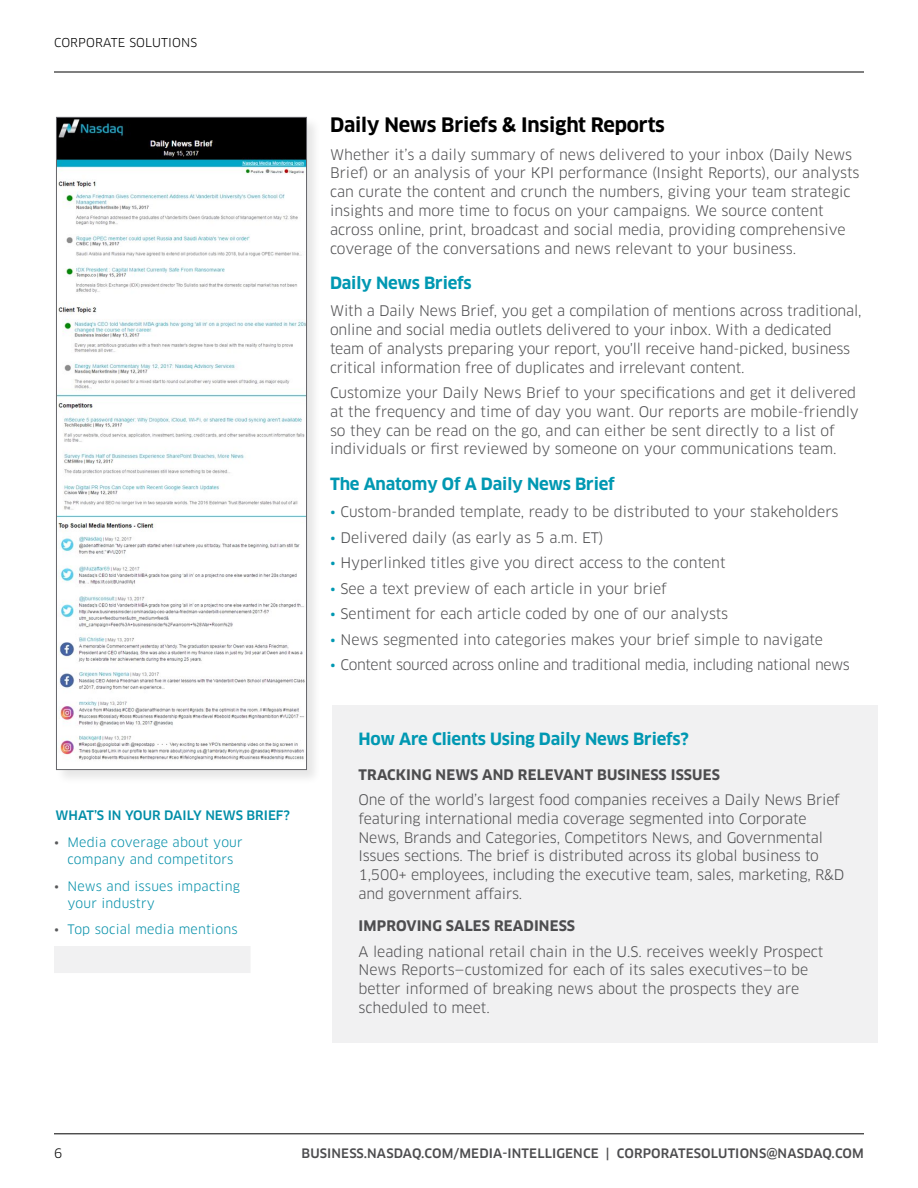
<style>
.page{position:relative;width:918px;height:1188px;background:#fff}
.page>*{position:absolute;margin:0;border:0;box-sizing:border-box;transform-origin:0 0}
.t1{font:700 19.5px "Clan Pro";letter-spacing:-.01em;color:#000}
.t2{font:700 16.5px "Clan Pro";letter-spacing:-.01em;color:#0098b2}
.t3{font:14.25px/18.8px "Clan Pro";letter-spacing:-.01em;color:#4d4d4f}
.t4{font:700 14.25px "Clan Pro";letter-spacing:.01em;color:#4d4d4f}
.t5{font:12.75px/17.2px "Clan Pro";letter-spacing:.015em;color:#008ea8;text-align:center}
.t6{font:500 12.75px "Clan Pro";letter-spacing:.01em;color:#4d4d4f}
.t7{font:500 12.75px "Clan Pro";color:#008ea8}
.t8{font:12.75px "Clan Pro";color:#000}
.t9{font:12px "Clan Pro";letter-spacing:.01em;color:#000}
.s1{color:#58595b}
.s2{color:#0098b2}
</style>
<div class="page">
<hr style="left:54px;top:1134px;width:810px;height:1px;background:#000">
<hr style="left:54px;top:72px;width:810px;height:1px;background:#000">
<div style="left:332px;top:705px;width:546px;height:338px;background:#f1f1f2"></div>
<div style="left:55px;top:116px;width:267px;height:669px;background:#000;opacity:.1"></div>
<img style="left:58px;top:119px;width:247px;height:649px">
<div style="left:56px;top:117px;width:251px;height:653px;border:1px solid #65656a"></div>
<div style="left:54px;top:946px;width:197px;height:27px;background:#f1f1f2"></div>
<p class="t9" style="left:54px;top:35px;width:145px">CORPORATE SOLUTIONS</p>
<p class="t7" style="left:56px;top:808px;width:236px">WHAT’S IN YOUR DAILY NEWS BRIEF?</p>
<p class="t5" style="left:54px;top:834px;width:190px"><span class="s1">•</span> Media coverage about your company and competitors</p>
<p class="t5" style="left:68px;top:877px;width:174px;text-align:left;text-indent:-14px"><span class="s1">•</span> News and issues impacting your industry</p>
<p class="t5" style="left:54px;top:921px;width:185px"><span class="s1">•</span> Top social media mentions</p>
<h1 class="t1" style="left:330px;top:113px;width:336px">Daily News Briefs &amp; Insight Reports</h1>
<p class="t3" style="left:330px;top:145px;width:531px">Whether it’s a daily summary of news delivered to your inbox (Daily News Brief) or an analysis of your KPI performance (Insight Reports), our analysts can curate the content and crunch the numbers, giving your team strategic insights and more time to focus on your campaigns. We source content across online, print, broadcast and social media, providing comprehensive coverage of the conversations and news relevant to your business.</p>
<p class="t2" style="left:330px;top:273px;width:143px">Daily News Briefs</p>
<p class="t3" style="left:330px;top:302px;width:533px">With a Daily News Brief, you get a compilation of mentions across traditional, online and social media outlets delivered to your inbox. With a dedicated team of analysts preparing your report, you'll receive hand-picked, business critical information free of duplicates and irrelevant content.</p>
<p class="t3" style="left:330px;top:384px;width:530px">Customize your Daily News Brief to your specifications and get it delivered at the frequency and time of day you want. Our reports are mobile-friendly so they can be read on the go, and can either be sent directly to a list of individuals or first reviewed by someone on your communications team.</p>
<p class="t2" style="left:330px;top:474px;width:286px">The Anatomy Of A Daily News Brief</p>
<p class="t3" style="left:330px;top:503px;width:510px"><span class="s2">•</span> Custom-branded template, ready to be distributed to your stakeholders</p>
<p class="t3" style="left:330px;top:528px;width:275px"><span class="s2">•</span> Delivered daily (as early as 5 a.m. ET)</p>
<p class="t3" style="left:330px;top:554px;width:397px"><span class="s2">•</span> Hyperlinked titles give you direct access to the content</p>
<p class="t3" style="left:330px;top:579px;width:338px"><span class="s2">•</span> See a text preview of each article in your brief</p>
<p class="t3" style="left:330px;top:605px;width:400px"><span class="s2">•</span> Sentiment for each article coded by one of our analysts</p>
<p class="t3" style="left:330px;top:630px;width:495px"><span class="s2">•</span> News segmented into categories makes your brief simple to navigate</p>
<p class="t3" style="left:330px;top:656px;width:521px"><span class="s2">•</span> Content sourced across online and traditional media, including national news</p>
<p class="t2" style="left:358px;top:730px;width:332px">How Are Clients Using Daily News Briefs?</p>
<p class="t4" style="left:359px;top:766px;width:363px">TRACKING NEWS AND RELEVANT BUSINESS ISSUES</p>
<p class="t3" style="left:358px;top:791px;width:487px">One of the world’s largest food companies receives a Daily News Brief featuring international media coverage segmented into Corporate News, Brands and Categories, Competitors News, and Governmental Issues sections. The brief is distributed across its global business to 1,500+ employees, including the executive team, sales, marketing, R&amp;D and government affairs.</p>
<p class="t4" style="left:359px;top:918px;width:218px">IMPROVING SALES READINESS</p>
<p class="t3" style="left:358px;top:942px;width:466px">A leading national retail chain in the U.S. receives weekly Prospect News Reports—customized for each of its sales executives—to be better informed of breaking news about the prospects they are scheduled to meet.</p>
<p class="t8" style="left:54px;top:1146px;width:10px">6</p>
<p class="t6" style="left:302px;top:1146px;width:564px">BUSINESS.NASDAQ.COM/MEDIA-INTELLIGENCE | CORPORATESOLUTIONS@NASDAQ.COM</p>
</div>
